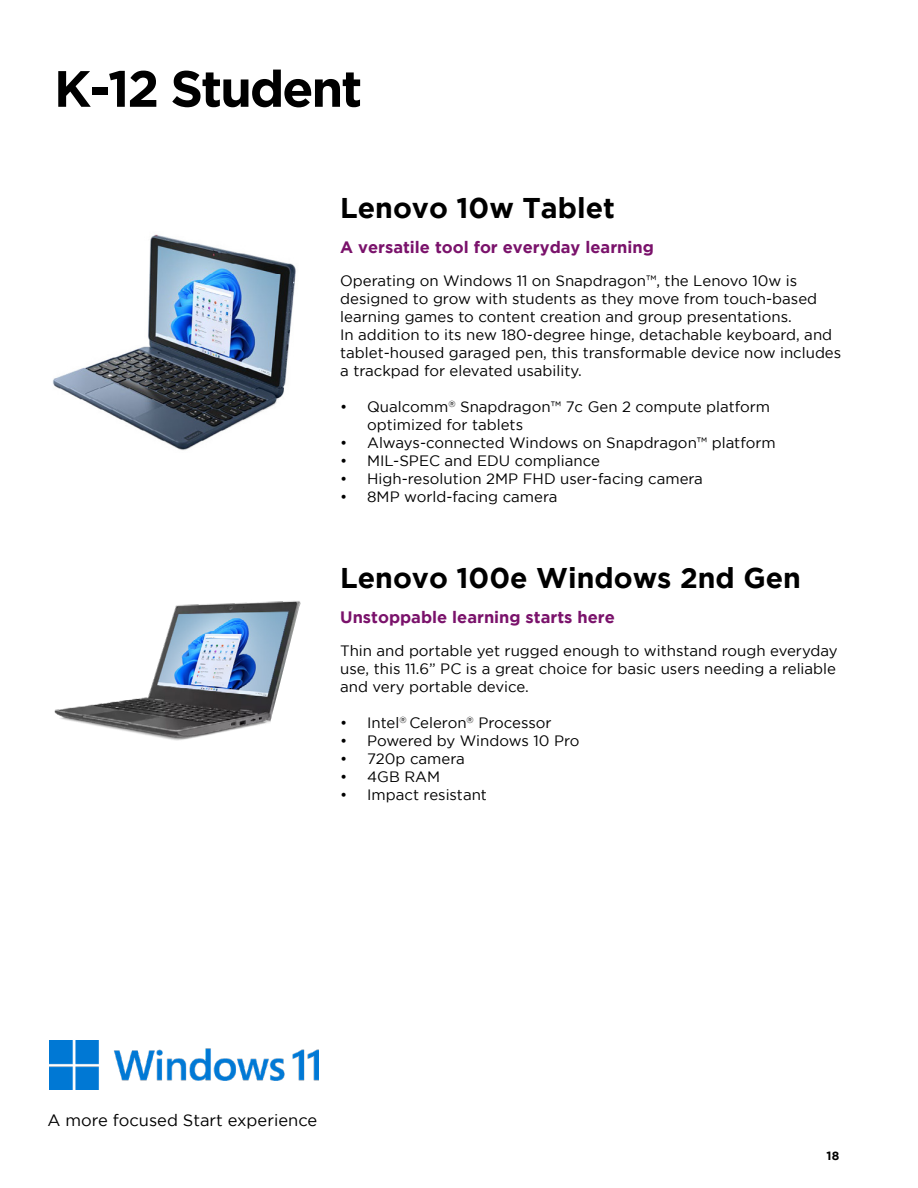
<style>
.page{position:relative;width:918px;height:1188px;background:#fff}
.page>*{position:absolute;margin:0;border:0;box-sizing:border-box;transform-origin:0 0}
.t1{font:700 51px "Gotham";letter-spacing:-.04em;color:#000}
.t2{font:700 28.5px "Gotham";color:#000}
.t3{font:700 16.5px "Gotham";color:#7a126b}
.t4{font:16.5px "Gotham";color:#000}
.t5{font:15px/18px "Gotham";color:#000}
.t6{font:700 12px "Gotham";color:#000}
</style>
<div class="page">
<img style="left:53px;top:234px;width:243px;height:217px">
<img style="left:55px;top:601px;width:246px;height:140px">
<img style="left:50px;top:1040px;width:269px;height:50px">
<h1 class="t1" style="left:54px;top:59px;width:310px">K-12 Student</h1>
<h2 class="t2" style="left:340px;top:191px;width:276px">Lenovo 10w Tablet</h2>
<p class="t3" style="left:340px;top:237px;width:315px">A versatile tool for everyday learning</p>
<p class="t5" style="left:340px;top:271px;width:503px">Operating on Windows 11 on Snapdragon™, the Lenovo 10w is designed to grow with students as they move from touch-based learning games to content creation and group presentations.<br>In addition to its new 180-degree hinge, detachable keyboard, and tablet-housed garaged pen, this transformable device now includes a trackpad for elevated usability.</p>
<p class="t5" style="left:367px;top:397px;width:405px;text-indent:-27px">• Qualcomm<sup>®</sup> Snapdragon™ 7c Gen 2 compute platform optimized for tablets</p>
<p class="t5" style="left:340px;top:433px;width:437px">• Always-connected Windows on Snapdragon™ platform</p>
<p class="t5" style="left:340px;top:451px;width:261px">• MIL-SPEC and EDU compliance</p>
<p class="t5" style="left:340px;top:469px;width:364px">• High-resolution 2MP FHD user-facing camera</p>
<p class="t5" style="left:340px;top:487px;width:219px">• 8MP world-facing camera</p>
<h2 class="t2" style="left:340px;top:561px;width:462px">Lenovo 100e Windows 2nd Gen</h2>
<p class="t3" style="left:340px;top:607px;width:276px">Unstoppable learning starts here</p>
<p class="t5" style="left:340px;top:641px;width:499px;text-align:justify">Thin and portable yet rugged enough to withstand rough everyday use, this 11.6” PC is a great choice for basic users needing a reliable and very portable device.</p>
<p class="t5" style="left:340px;top:713px;width:213px">• Intel<sup>®</sup> Celeron<sup>®</sup> Processor</p>
<p class="t5" style="left:340px;top:731px;width:241px">• Powered by Windows 10 Pro</p>
<p class="t5" style="left:340px;top:749px;width:126px">• 720p camera</p>
<p class="t5" style="left:340px;top:767px;width:101px">• 4GB RAM</p>
<p class="t5" style="left:340px;top:785px;width:148px">• Impact resistant</p>
<p class="t4" style="left:48px;top:1111px;width:271px">A more focused Start experience</p>
<p class="t6" style="left:827px;top:1149px;width:14px">18</p>
</div>
